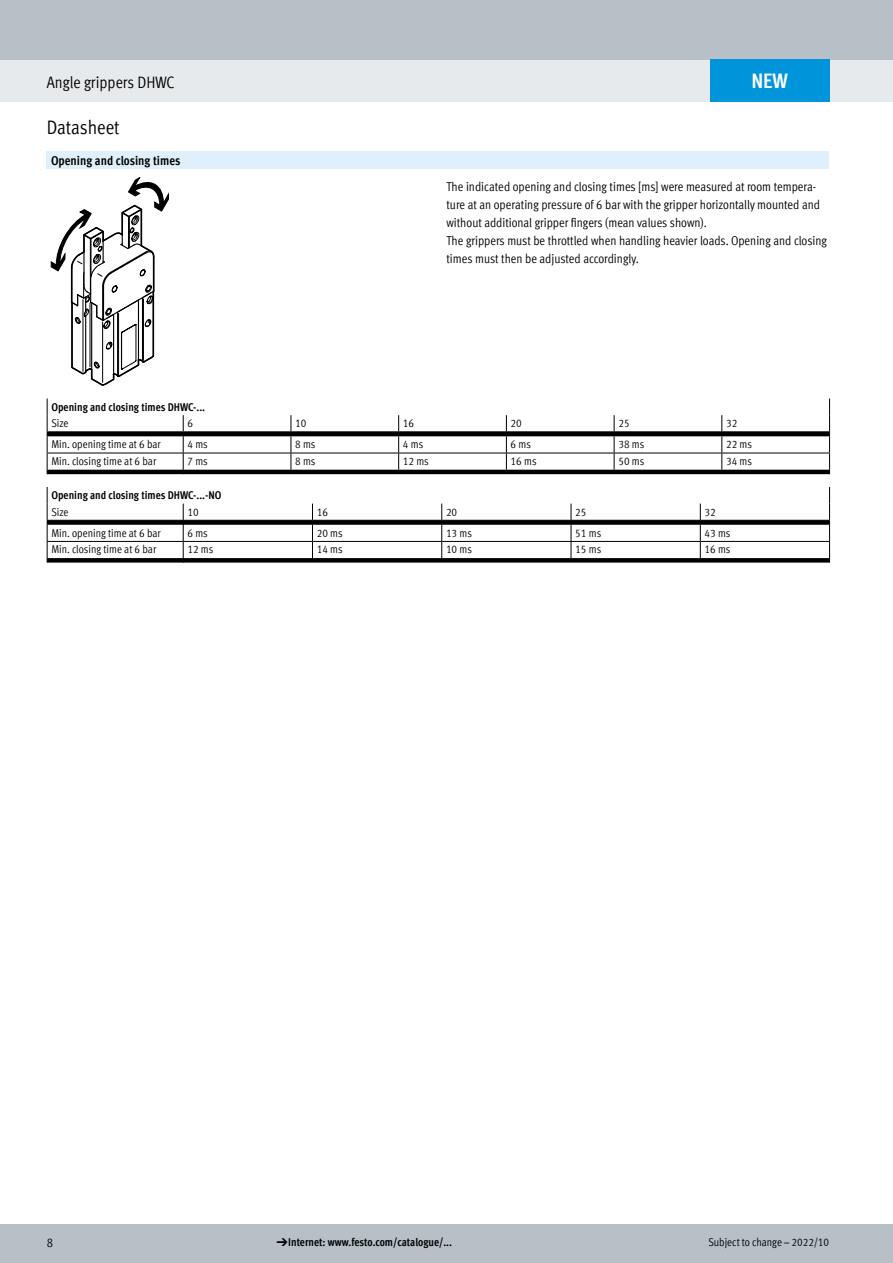
<style>
.page{position:relative;width:893px;height:1263px;background:#fff}
.page>*{position:absolute;margin:0;border:0;box-sizing:border-box;transform-origin:0 0}
.t1{font:700 21px "Meta Cond LF";color:#fff}
.FES_title_section{font:condensed 19.5px "Festo";letter-spacing:-.005em;color:#000}
.FES_title_family{font:condensed 16.5px "Festo";color:#000}
.FES_regular{font:condensed 12.75px/18px "Festo";color:#000}
.FES_head_1_text{font:700 condensed 12.75px "Festo";color:#000}
.FES_tab_regular{font:condensed 11.25px "Festo";color:#000}
.FES_tab_sub_1{font:700 condensed 11.25px "Festo";color:#000}
.s1{font-family:"Meto Pict 182";font-weight:400;font-stretch:normal}
</style>
<div class="page">
<div style="left:0;top:1225px;width:893px;height:38px;background:#b6c0c6"></div>
<div style="left:0;top:60px;width:893px;height:42px;background:#e7eaec"></div>
<div style="left:0;top:0;width:893px;height:60px;background:#b6c0c6"></div>
<div style="left:47px;top:151px;width:782px;height:18px;background:#dff0fc"></div>
<svg style="left:50px;top:177px;width:119px;height:209px"></svg>
<hr style="left:47px;top:432px;width:136px;height:4px;background:#000">
<hr style="left:183px;top:432px;width:647px;height:4px;background:#000">
<hr style="left:47px;top:470px;width:136px;height:4px;background:#000">
<hr style="left:183px;top:470px;width:647px;height:4px;background:#000">
<hr style="left:47px;top:431px;width:136px;height:1px;background:#000">
<hr style="left:183px;top:431px;width:108px;height:1px;background:#000">
<hr style="left:291px;top:431px;width:108px;height:1px;background:#000">
<hr style="left:399px;top:431px;width:107px;height:1px;background:#000">
<hr style="left:506px;top:431px;width:108px;height:1px;background:#000">
<hr style="left:614px;top:431px;width:108px;height:1px;background:#000">
<hr style="left:722px;top:431px;width:108px;height:1px;background:#000">
<hr style="left:47px;top:453px;width:136px;height:1px;background:#000">
<hr style="left:183px;top:453px;width:108px;height:1px;background:#000">
<hr style="left:291px;top:453px;width:108px;height:1px;background:#000">
<svg style="left:291px;top:415px;width:1px;height:55px"></svg>
<hr style="left:399px;top:453px;width:107px;height:1px;background:#000">
<svg style="left:398px;top:415px;width:1px;height:55px"></svg>
<hr style="left:506px;top:453px;width:108px;height:1px;background:#000">
<svg style="left:506px;top:415px;width:1px;height:55px"></svg>
<hr style="left:614px;top:453px;width:108px;height:1px;background:#000">
<svg style="left:614px;top:415px;width:1px;height:55px"></svg>
<hr style="left:722px;top:453px;width:108px;height:1px;background:#000">
<svg style="left:721px;top:415px;width:1px;height:55px"></svg>
<svg style="left:183px;top:415px;width:1px;height:55px"></svg>
<svg style="left:829px;top:398px;width:1px;height:72px"></svg>
<svg style="left:47px;top:398px;width:1px;height:76px"></svg>
<div style="left:47px;top:520px;width:136px;height:5px;background:#000"></div>
<div style="left:183px;top:520px;width:647px;height:5px;background:#000"></div>
<div style="left:47px;top:558px;width:136px;height:5px;background:#000"></div>
<div style="left:183px;top:558px;width:647px;height:5px;background:#000"></div>
<hr style="left:47px;top:541px;width:136px;height:1px;background:#000">
<hr style="left:183px;top:541px;width:129px;height:1px;background:#000">
<hr style="left:312px;top:541px;width:130px;height:1px;background:#000">
<svg style="left:312px;top:504px;width:1px;height:54px"></svg>
<hr style="left:442px;top:541px;width:129px;height:1px;background:#000">
<svg style="left:441px;top:504px;width:1px;height:54px"></svg>
<hr style="left:571px;top:541px;width:129px;height:1px;background:#000">
<svg style="left:571px;top:504px;width:1px;height:54px"></svg>
<hr style="left:700px;top:541px;width:130px;height:1px;background:#000">
<svg style="left:700px;top:504px;width:1px;height:54px"></svg>
<svg style="left:183px;top:504px;width:1px;height:59px"></svg>
<svg style="left:829px;top:487px;width:1px;height:76px"></svg>
<svg style="left:47px;top:487px;width:1px;height:76px"></svg>
<div style="left:710px;top:60px;width:119px;height:42px;background:#0095db"></div>
<p class="FES_title_family" style="left:47px;top:71px;width:129px">Angle grippers DHWC</p>
<p class="FES_title_section" style="left:47px;top:113px;width:74px">Datasheet</p>
<p class="FES_head_1_text" style="left:51px;top:151px;width:131px">Opening and closing times</p>
<p class="t1" style="left:751px;top:67px;width:38px">NEW</p>
<p class="FES_regular" style="left:446px;top:177px;width:375px">The indicated opening and closing times [ms] were measured at room tempera&shy;ture at an operating pressure of 6 bar with the gripper horizontally mounted and without additional gripper fingers (mean values shown).</p>
<p class="FES_regular" style="left:446px;top:231px;width:382px">The grippers must be throttled when handling heavier loads. Opening and closing times must then be adjusted accordingly.</p>
<p class="FES_tab_sub_1" style="left:51px;top:398px;width:155px">Opening and closing times DHWC-...</p>
<p class="FES_tab_regular" style="left:51px;top:415px;width:19px">Size</p>
<p class="FES_tab_regular" style="left:187px;top:415px;width:7px">6</p>
<p class="FES_tab_regular" style="left:295px;top:415px;width:13px">10</p>
<p class="FES_tab_regular" style="left:403px;top:415px;width:13px">16</p>
<p class="FES_tab_regular" style="left:511px;top:415px;width:13px">20</p>
<p class="FES_tab_regular" style="left:618px;top:415px;width:13px">25</p>
<p class="FES_tab_regular" style="left:726px;top:415px;width:13px">32</p>
<p class="FES_tab_regular" style="left:51px;top:436px;width:111px">Min. opening time at 6 bar</p>
<p class="FES_tab_regular" style="left:187px;top:436px;width:22px">4 ms</p>
<p class="FES_tab_regular" style="left:295px;top:436px;width:22px">8 ms</p>
<p class="FES_tab_regular" style="left:403px;top:436px;width:22px">4 ms</p>
<p class="FES_tab_regular" style="left:511px;top:436px;width:22px">6 ms</p>
<p class="FES_tab_regular" style="left:618px;top:436px;width:27px">38 ms</p>
<p class="FES_tab_regular" style="left:726px;top:436px;width:27px">22 ms</p>
<p class="FES_tab_regular" style="left:51px;top:453px;width:106px">Min. closing time at 6 bar</p>
<p class="FES_tab_regular" style="left:187px;top:453px;width:22px">7 ms</p>
<p class="FES_tab_regular" style="left:295px;top:453px;width:22px">8 ms</p>
<p class="FES_tab_regular" style="left:403px;top:453px;width:27px">12 ms</p>
<p class="FES_tab_regular" style="left:511px;top:453px;width:27px">16 ms</p>
<p class="FES_tab_regular" style="left:618px;top:453px;width:27px">50 ms</p>
<p class="FES_tab_regular" style="left:726px;top:453px;width:27px">34 ms</p>
<p class="FES_tab_sub_1" style="left:51px;top:487px;width:172px">Opening and closing times DHWC-...-NO</p>
<p class="FES_tab_regular" style="left:51px;top:503px;width:19px">Size</p>
<p class="FES_tab_regular" style="left:187px;top:503px;width:13px">10</p>
<p class="FES_tab_regular" style="left:317px;top:503px;width:13px">16</p>
<p class="FES_tab_regular" style="left:446px;top:503px;width:13px">20</p>
<p class="FES_tab_regular" style="left:575px;top:503px;width:13px">25</p>
<p class="FES_tab_regular" style="left:705px;top:503px;width:13px">32</p>
<p class="FES_tab_regular" style="left:51px;top:525px;width:111px">Min. opening time at 6 bar</p>
<p class="FES_tab_regular" style="left:187px;top:525px;width:22px">6 ms</p>
<p class="FES_tab_regular" style="left:317px;top:525px;width:27px">20 ms</p>
<p class="FES_tab_regular" style="left:446px;top:525px;width:27px">13 ms</p>
<p class="FES_tab_regular" style="left:575px;top:525px;width:27px">51 ms</p>
<p class="FES_tab_regular" style="left:705px;top:525px;width:27px">43 ms</p>
<p class="FES_tab_regular" style="left:51px;top:541px;width:106px">Min. closing time at 6 bar</p>
<p class="FES_tab_regular" style="left:187px;top:541px;width:27px">12 ms</p>
<p class="FES_tab_regular" style="left:317px;top:541px;width:27px">14 ms</p>
<p class="FES_tab_regular" style="left:446px;top:541px;width:27px">10 ms</p>
<p class="FES_tab_regular" style="left:575px;top:541px;width:27px">15 ms</p>
<p class="FES_tab_regular" style="left:705px;top:541px;width:27px">16 ms</p>
<p class="FES_regular" style="left:47px;top:1233px;width:8px">8</p>
<p class="FES_tab_sub_1" style="left:276px;top:1234px;width:177px"><span class="s1">d</span> Internet: www.festo.com/catalogue/...</p>
<p class="FES_tab_regular" style="left:708px;top:1234px;width:122px">Subject to change – 2022/10</p>
</div>
